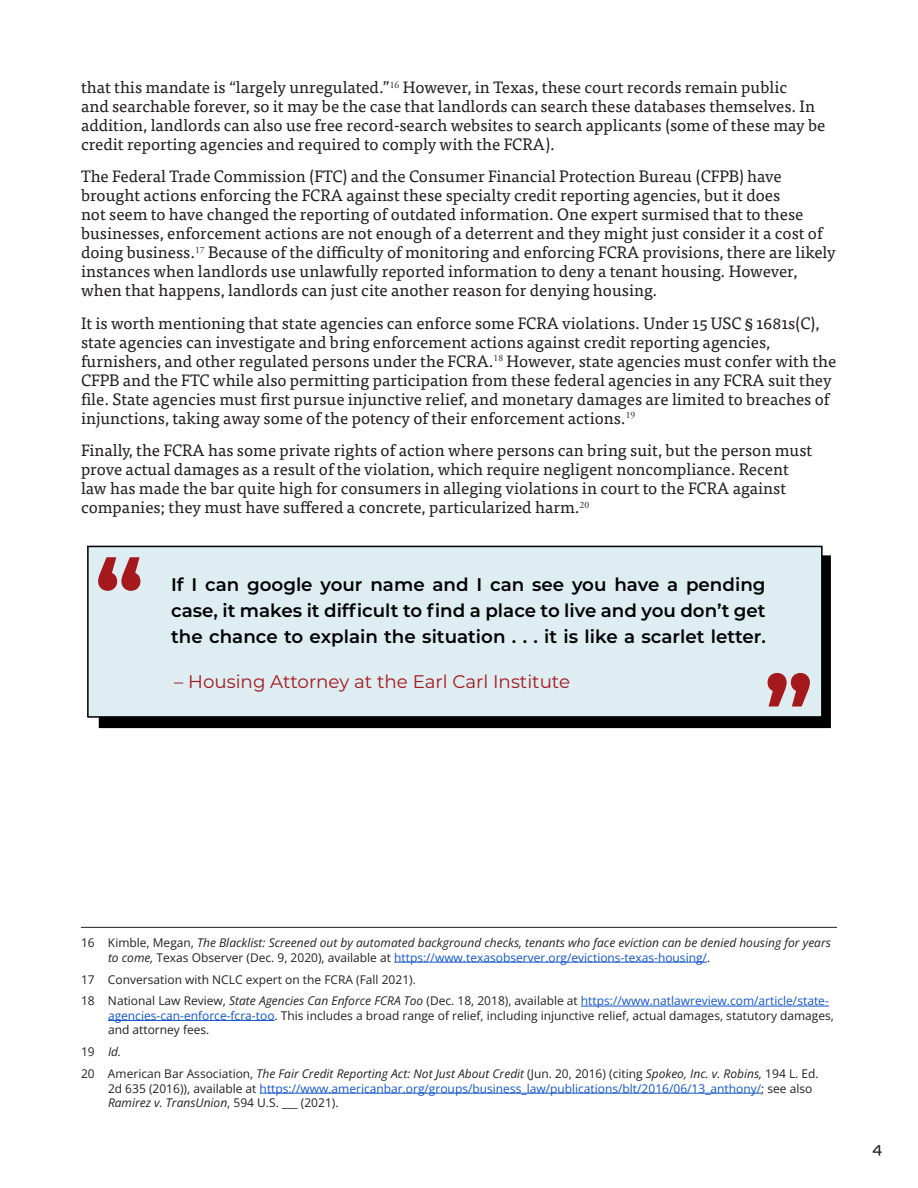
<style>
.page{position:relative;width:918px;height:1188px;background:#fff}
.page>*{position:absolute;margin:0;border:0;box-sizing:border-box;transform-origin:0 0}
.t1{font:600 18.3px/26px "Montserrat";color:#000;text-align:justify}
.t2{font:18.3px "Montserrat";color:#a5181c}
._1__Youth_Evictions{font:16.5px/19px "Tisa Pro";color:#231f20}
.t3{font:16.5px "Tisa Sans Pro";color:#231f20}
._2__Footnotes_Youth{font:12px/14.4px "Open Sans";color:#231f20}
._2__Footnotes_Youth-2{font:italic 12px/14.4px "Open Sans";color:#231f20}
.s1{font-style:normal}
.s2{font-style:normal;color:#15c}
.s3{font-style:italic}
.s4{color:#15c}
</style>
<div class="page">
<svg style="left:98px;top:555px;width:733px;height:174px;background:#121212"></svg>
<div style="left:87px;top:545px;width:736px;height:173px;background:#ddedf2"></div>
<svg style="left:98px;top:557px;width:42px;height:34px"></svg>
<svg style="left:768px;top:673px;width:42px;height:34px"></svg>
<hr style="left:81px;top:927px;width:756px;height:1px;background:#231f20">
<hr style="left:394px;top:962px;width:313px;height:1px;background:#15c">
<hr style="left:581px;top:1006px;width:248px;height:1px;background:#15c">
<hr style="left:108px;top:1020px;width:167px;height:1px;background:#15c">
<hr style="left:260px;top:1093px;width:501px;height:1px;background:#15c">
<p class="_1__Youth_Evictions" style="left:81px;top:77px;width:746px">that this mandate is “largely unregulated.”<sup>16</sup> However, in Texas, these court records remain public<br>and searchable forever, so it may be the case that landlords can search these databases themselves. In addition, landlords can also use free record-search websites to search applicants (some of these may be credit reporting agencies and required to comply with the FCRA).</p>
<p class="_1__Youth_Evictions" style="left:81px;top:166px;width:756px">The Federal Trade Commission (FTC) and the Consumer Financial Protection Bureau (CFPB) have brought actions enforcing the FCRA against these specialty credit reporting agencies, but it does<br>not seem to have changed the reporting of outdated information. One expert surmised that to these businesses, enforcement actions are not enough of a deterrent and they might just consider it a cost of doing business.<sup>17</sup> Because of the difficulty of monitoring and enforcing FCRA provisions, there are likely instances when landlords use unlawfully reported information to deny a tenant housing. However, when that happens, landlords can just cite another reason for denying housing.</p>
<p class="_1__Youth_Evictions" style="left:81px;top:312px;width:757px">It is worth mentioning that state agencies can enforce some FCRA violations. Under 15 USC § 1681s(C), state agencies can investigate and bring enforcement actions against credit reporting agencies, furnishers, and other regulated persons under the FCRA.<sup>18</sup> However, state agencies must confer with the CFPB and the FTC while also permitting participation from these federal agencies in any FCRA suit they file. State agencies must first pursue injunctive relief, and monetary damages are limited to breaches of injunctions, taking away some of the potency of their enforcement actions.<sup>19</sup></p>
<p class="_1__Youth_Evictions" style="left:81px;top:440px;width:733px">Finally, the FCRA has some private rights of action where persons can bring suit, but the person must prove actual damages as a result of the violation, which require negligent noncompliance. Recent law has made the bar quite high for consumers in alleging violations in court to the FCRA against companies; they must have suffered a concrete, particularized harm.<sup>20</sup></p>
<p class="t1" style="left:171px;top:571px;width:596px">If I can google your name and I can see you have a pending case, it makes it difficult to find a place to live and you don’t get the chance to explain the situation . . . it is like a scarlet letter.</p>
<p class="t2" style="left:174px;top:669px;width:397px">– Housing Attorney at the Earl Carl Institute</p>
<p class="_2__Footnotes_Youth-2" style="left:108px;top:935px;width:725px;text-indent:-27px"><span class="s1">16 Kimble, Megan,</span> The Blacklist: Screened out by automated background checks, tenants who face eviction can be denied housing for years to come, <span class="s1">Texas Observer (Dec. 9, 2020), available at</span> <span class="s2">https://www.texasobserver.org/evictions-texas-housing/</span><span class="s1">.</span></p>
<p class="_2__Footnotes_Youth" style="left:81px;top:972px;width:336px">17 Conversation with NCLC expert on the FCRA (Fall 2021).</p>
<p class="_2__Footnotes_Youth" style="left:108px;top:994px;width:728px;text-indent:-27px">18 National Law Review, <span class="s3">State Agencies Can Enforce FCRA Too</span> (Dec. 18, 2018), available at <span class="s4">https://www.natlawreview.com/article/state&shy;agencies-can-enforce-fcra-too</span>. This includes a broad range of relief, including injunctive relief, actual damages, statutory damages, and attorney fees.</p>
<p class="_2__Footnotes_Youth-2" style="left:81px;top:1044px;width:42px"><span class="s1">19</span> Id.</p>
<p class="_2__Footnotes_Youth" style="left:108px;top:1066px;width:712px;text-indent:-27px">20 American Bar Association, <span class="s3">The Fair Credit Reporting Act: Not Just About Credit</span> (Jun. 20, 2016) (citing <span class="s3">Spokeo, Inc. v. Robins,</span> 194 L. Ed.<br>2d 635 (2016)), available at <span class="s4">https://www.americanbar.org/groups/business_law/publications/blt/2016/06/13_anthony/</span>; see also<br><span class="s3">Ramirez v. TransUnion</span>, 594 U.S. ___ (2021).</p>
<p class="t3" style="left:873px;top:1137px;width:11px">4</p>
</div>
